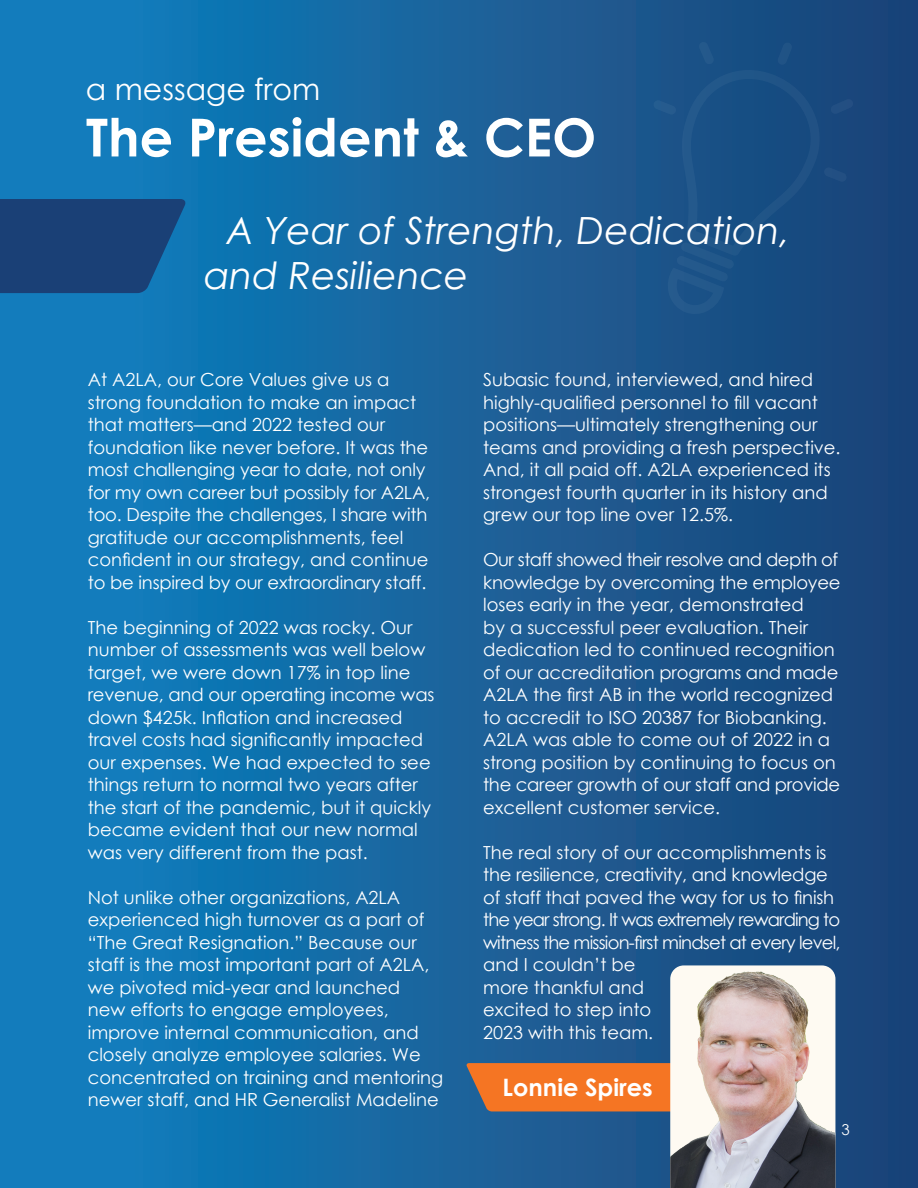
<style>
.page{position:relative;width:918px;height:1188px;background:#fff}
.page>*{position:absolute;margin:0;border:0;box-sizing:border-box;transform-origin:0 0}
.Title_7{font:700 52.5px "Century Gothic";color:#fff}
.Sub_Header_1{font:italic 37.5px/45px "Century Gothic";color:#fff}
.Title_3{font:30px "Century Gothic";color:#fff}
.Title_3-2{font:700 24px "Century Gothic";color:#fff}
.Body_Text{font:18px/22.5px "Century Gothic";color:#fff}
.Body_Text-2{font:18px "Century Gothic";letter-spacing:-.045em;color:#fff}
.Body_Text-3{font:15px "Century Gothic";color:#fff}
</style>
<div class="page">
<div style="left:0;top:0;width:918px;height:1188px;background:linear-gradient(to right,#1183c3,#1d4275)"></div>
<svg style="left:466px;top:965px;width:204px;height:223px;background:#4a607b"></svg>
<img style="left:670px;top:965px;width:165px;height:223px">
<svg style="left:0;top:199px;width:186px;height:94px;background:#19457c"></svg>
<svg style="left:653px;top:41px;width:201px;height:277px;background:#194e83"></svg>
<p class="Title_3" style="left:86px;top:69px;width:236px">a message from</p>
<p class="Title_7" style="left:86px;top:98px;width:512px">The President &amp; CEO</p>
<p class="Sub_Header_1" style="left:204px;top:208px;width:588px;text-indent:22px">A Year of Strength, Dedication, and Resilience</p>
<p class="Body_Text" style="left:88px;top:368px;width:344px">At A2LA, our Core Values give us a strong foundation to make an impact that matters—and 2022 tested our foundation like never before. It was the most challenging year to date, not only for my own career but possibly for A2LA, too. Despite the challenges, I share with gratitude our accomplishments, feel confident in our strategy, and continue to be inspired by our extraordinary staff.</p>
<p class="Body_Text" style="left:88px;top:616px;width:348px">The beginning of 2022 was rocky. Our number of assessments was well below target, we were down 17% in top line revenue, and our operating income was down $425k. Inflation and increased travel costs had significantly impacted our expenses. We had expected to see things return to normal two years after the start of the pandemic, but it quickly became evident that our new normal was very different from the past.</p>
<p class="Body_Text" style="left:88px;top:886px;width:357px">Not unlike other organizations, A2LA experienced high turnover as a part of “The Great Resignation.” Because our staff is the most important part of A2LA, we pivoted mid-year and launched<br>new efforts to engage employees, improve internal communication, and closely analyze employee salaries. We concentrated on training and mentoring newer staff, and HR Generalist Madeline</p>
<p class="Body_Text" style="left:483px;top:368px;width:359px">Subasic found, interviewed, and hired highly-qualified personnel to fill vacant positions—ultimately strengthening our teams and providing a fresh perspective.<br>And, it all paid off. A2LA experienced its strongest fourth quarter in its history and grew our top line over 12.5%.</p>
<p class="Body_Text" style="left:483px;top:548px;width:359px">Our staff showed their resolve and depth of knowledge by overcoming the employee loses early in the year, demonstrated<br>by a successful peer evaluation. Their dedication led to continued recognition of our accreditation programs and made A2LA the first AB in the world recognized to accredit to ISO 20387 for Biobanking.<br>A2LA was able to come out of 2022 in a strong position by continuing to focus on the career growth of our staff and provide excellent customer service.</p>
<p class="Body_Text" style="left:483px;top:841px;width:359px">The real story of our accomplishments is the resilience, creativity, and knowledge of staff that paved the way for us to finish the year strong. It was extremely rewarding to</p>
<p class="Body_Text-2" style="left:483px;top:930px;width:359px">witness the mission-first mindset at every level,</p>
<p class="Body_Text" style="left:483px;top:953px;width:172px">and I couldn’t be more thankful and excited to step into<br>2023 with this team.</p>
<p class="Title_3-2" style="left:503px;top:1069px;width:152px">Lonnie Spires</p>
<p class="Body_Text-3" style="left:841px;top:1120px;width:10px">3</p>
</div>
